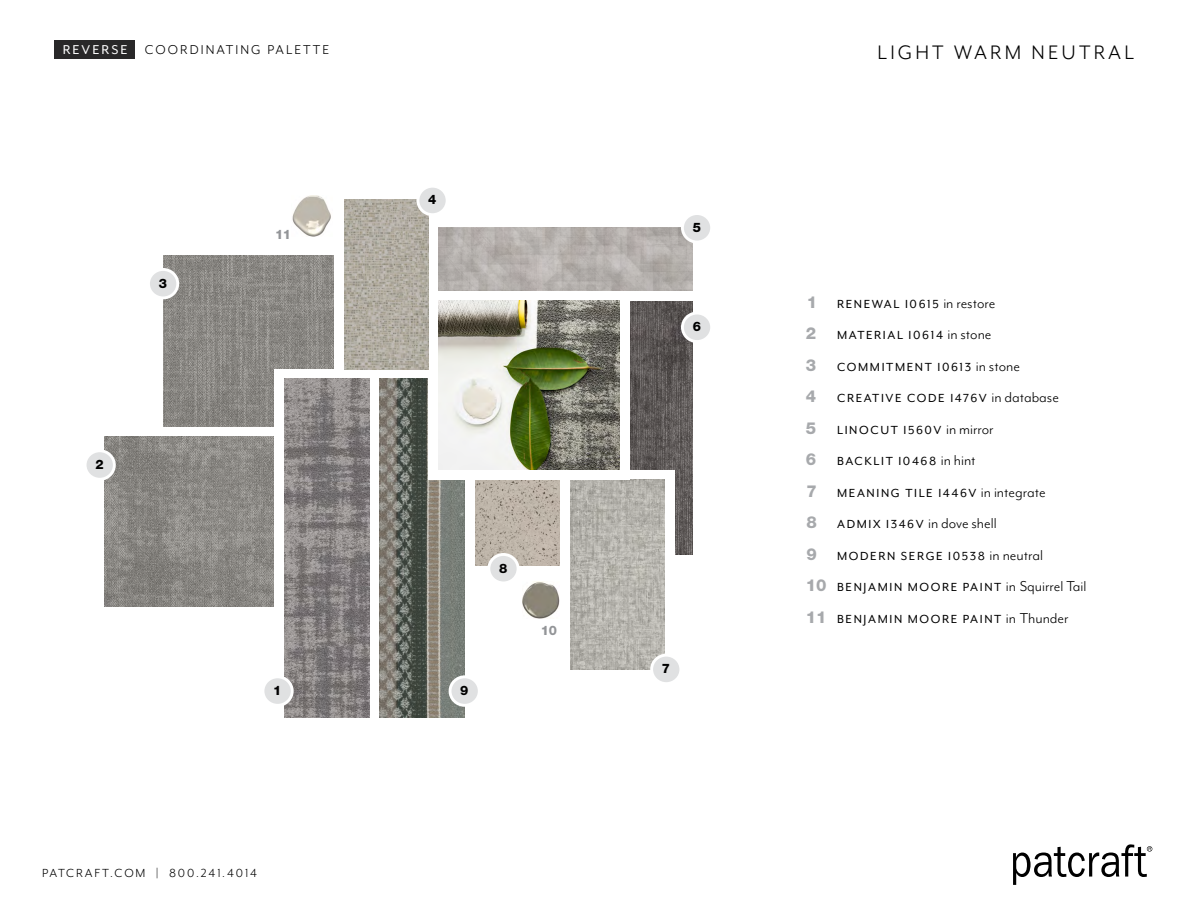
<style>
.page{position:relative;width:1188px;height:918px;background:#fff}
.page>*{position:absolute;margin:0;border:0;box-sizing:border-box;transform-origin:0 0}
.t1{font:22.5px "Mr Eaves Mod OT";letter-spacing:.14em;color:#000}
.t2{font:16.5px "Mr Eaves Mod OT";color:#000}
.t3{font:800 16.5px "Helvetica Neue LT Std";color:#a7a9ac}
.t4{font:14.7px "Mr Eaves Mod OT";letter-spacing:.14em;color:#000}
.t5{font:13.5px "Mr Eaves Mod OT";letter-spacing:.12em;color:#000}
.t6{font:13.5px "Mr Eaves Mod OT";letter-spacing:.14em;color:#000}
.t7{font:800 13.05px "Helvetica Neue LT Std";color:#000}
.t8{font:800 13.05px "Helvetica Neue LT Std";color:#939598}
.s1{color:#fff}
.s2{font-family:"Helvetica Neue LT Std";font-weight:800;font-size:16.5px;color:#a7a9ac}
.s3{font-size:16.5px}
.s4{font-family:"Helvetica Neue LT Std";font-weight:800;color:#a7a9ac}
.s5{font-size:13.5px}
</style>
<div class="page">
<svg style="left:1013px;top:844px;width:139px;height:41px"></svg>
<div style="left:54px;top:40px;width:81px;height:19px;background:#292829"></div>
<img style="left:630px;top:301px;width:63px;height:253px">
<img style="left:104px;top:436px;width:170px;height:171px">
<img style="left:163px;top:256px;width:171px;height:170px">
<div style="left:275px;top:369px;width:105px;height:359px;background:#fff"></div>
<img style="left:476px;top:480px;width:84px;height:85px">
<div style="left:149px;top:269px;width:29px;height:29px;background:#e0e1e2;border-radius:50%"></div>
<div style="left:147px;top:268px;width:32px;height:31px;border:3px solid #fff;border-radius:50%"></div>
<img style="left:292px;top:196px;width:39px;height:40px">
<img style="left:522px;top:581px;width:38px;height:38px">
<div style="left:489px;top:554px;width:29px;height:29px;background:#e0e1e2;border-radius:50%"></div>
<div style="left:487px;top:553px;width:33px;height:31px;border:3px solid #fff;border-radius:50%"></div>
<div style="left:85px;top:451px;width:29px;height:28px;background:#e0e1e2;border-radius:50%"></div>
<div style="left:84px;top:449px;width:32px;height:32px;border:3px solid #fff;border-radius:50%"></div>
<div style="left:560px;top:470px;width:115px;height:189px;background:#fff"></div>
<div style="left:682px;top:313px;width:30px;height:29px;background:#e0e1e2;border-radius:50%"></div>
<div style="left:681px;top:312px;width:32px;height:31px;border:3px solid #fff;border-radius:50%"></div>
<img style="left:571px;top:480px;width:94px;height:189px">
<div style="left:652px;top:655px;width:29px;height:29px;background:#e0e1e2;border-radius:50%"></div>
<div style="left:650px;top:654px;width:32px;height:31px;border:3px solid #fff;border-radius:50%"></div>
<img style="left:285px;top:379px;width:84px;height:339px">
<img style="left:380px;top:379px;width:85px;height:339px">
<div style="left:450px;top:677px;width:29px;height:28px;background:#e0e1e2;border-radius:50%"></div>
<div style="left:449px;top:675px;width:32px;height:32px;border:3px solid #fff;border-radius:50%"></div>
<div style="left:263px;top:677px;width:29px;height:28px;background:#e0e1e2;border-radius:50%"></div>
<div style="left:262px;top:675px;width:32px;height:32px;border:3px solid #fff;border-radius:50%"></div>
<div style="left:428px;top:291px;width:202px;height:189px;background:#fff"></div>
<img style="left:438px;top:228px;width:254px;height:63px">
<div style="left:682px;top:214px;width:30px;height:28px;background:#e0e1e2;border-radius:50%"></div>
<div style="left:681px;top:212px;width:32px;height:31px;border:3px solid #fff;border-radius:50%"></div>
<img style="left:344px;top:200px;width:84px;height:169px">
<div style="left:418px;top:186px;width:29px;height:29px;background:#e0e1e2;border-radius:50%"></div>
<div style="left:416px;top:185px;width:33px;height:31px;border:3px solid #fff;border-radius:50%"></div>
<img style="left:438px;top:300px;width:181px;height:170px">
<p class="t4" style="left:63px;top:42px;width:268px"><span class="s1">REVERSE</span> COORDINATING PALETTE</p>
<h1 class="t1" style="left:878px;top:40px;width:258px">LIGHT WARM NEUTRAL</h1>
<p class="t7" style="left:159px;top:275px;width:10px">3</p>
<p class="t7" style="left:95px;top:456px;width:10px">2</p>
<p class="t8" style="left:275px;top:227px;width:17px">11</p>
<p class="t7" style="left:428px;top:192px;width:10px">4</p>
<p class="t7" style="left:499px;top:560px;width:10px">8</p>
<p class="t7" style="left:273px;top:682px;width:10px">1</p>
<p class="t7" style="left:460px;top:682px;width:10px">9</p>
<p class="t8" style="left:541px;top:623px;width:18px">10</p>
<p class="t6" style="left:42px;top:866px;width:217px">PATCRAFT.COM | 800.241.4014</p>
<p class="t7" style="left:693px;top:219px;width:10px">5</p>
<p class="t7" style="left:693px;top:319px;width:10px">6</p>
<p class="t7" style="left:662px;top:661px;width:10px">7</p>
<p class="t5" style="left:807px;top:296px;width:190px"><span class="s2">1</span> RENEWAL I0615 <span class="s3">in restore</span></p>
<p class="t3" style="left:806px;top:324px;width:12px">2</p>
<p class="t5" style="left:837px;top:328px;width:156px">MATERIAL I0614 <span class="s3">in stone</span></p>
<p class="t3" style="left:806px;top:355px;width:12px">3</p>
<p class="t5" style="left:837px;top:359px;width:184px">COMMITMENT I0613 <span class="s3">in stone</span></p>
<p class="t3" style="left:806px;top:387px;width:12px">4</p>
<p class="t5" style="left:837px;top:391px;width:223px">CREATIVE CODE I476V <span class="s3">in database</span></p>
<p class="t3" style="left:806px;top:418px;width:12px">5</p>
<p class="t5" style="left:837px;top:422px;width:158px">LINOCUT I560V <span class="s3">in mirror</span></p>
<p class="t3" style="left:806px;top:450px;width:12px">6</p>
<p class="t5" style="left:837px;top:454px;width:140px">BACKLIT I0468 <span class="s3">in hint</span></p>
<p class="t5" style="left:807px;top:485px;width:241px"><span class="s2">7</span> MEANING TILE I446V <span class="s3">in integrate</span></p>
<p class="t2" style="left:807px;top:514px;width:192px"><span class="s4">8</span> <span class="s5">ADMIX I346V</span> in dove shell</p>
<p class="t5" style="left:807px;top:548px;width:238px"><span class="s2">9</span> MODERN SERGE I0538 <span class="s3">in neutral</span></p>
<p class="t5" style="left:806px;top:580px;width:282px"><span class="s2">10</span> BENJAMIN MOORE PAINT <span class="s3">in Squirrel Tail</span></p>
<p class="t5" style="left:806px;top:611px;width:265px"><span class="s2">11</span> BENJAMIN MOORE PAINT <span class="s3">in Thunder</span></p>
</div>
